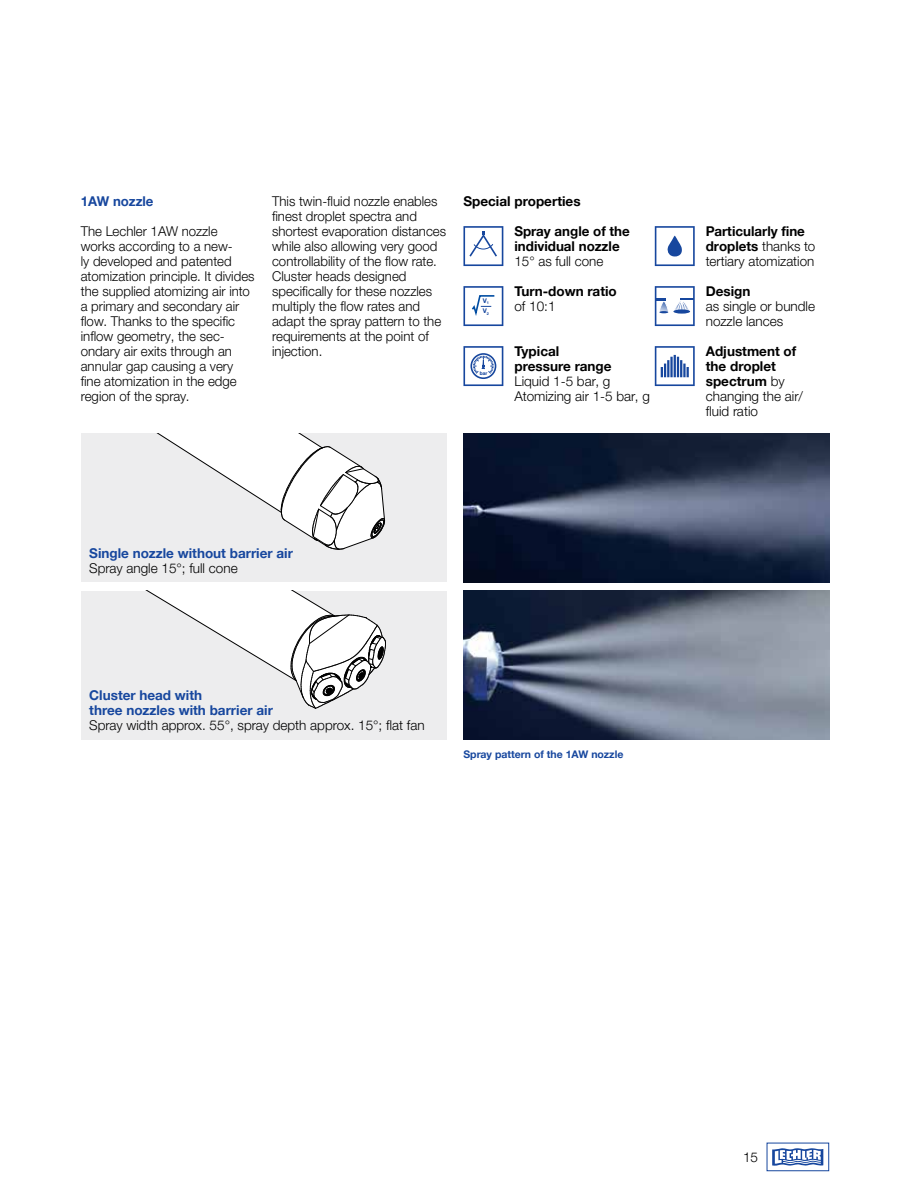
<style>
.page{position:relative;width:918px;height:1188px;background:#fff}
.page>*{position:absolute;margin:0;border:0;box-sizing:border-box;transform-origin:0 0}
.t1{font:300 13.5px/15px "Helvetica Neue LTW1 G";color:#000}
.t2{font:700 13.5px/15px "Helvetica Neue LTW1 G";color:#000}
.t3{font:700 13.5px/15px "Helvetica Neue LTW1 G";color:#17479e}
.t4{font:700 10.5px "Helvetica Neue LTW1 G";color:#17479e}
.t5{font:700 6.45px/10.4px "Helvetica Neue LTW1 G";color:#17479e}
.t6{font:500 5.1px "Helvetica BQ";color:#17479e}
.s1{font-weight:700}
.s2{font-weight:300}
</style>
<div class="page">
<div style="left:767px;top:1143px;width:62px;height:28px;border:1px solid #17479e"></div>
<svg style="left:772px;top:1148px;width:51px;height:18px"></svg>
<div style="left:81px;top:433px;width:365px;height:149px;background:#ededee"></div>
<svg style="left:156px;top:433px;width:229px;height:117px"></svg>
<div style="left:81px;top:591px;width:365px;height:149px;background:#ededee"></div>
<svg style="left:147px;top:591px;width:239px;height:118px"></svg>
<img style="left:463px;top:433px;width:366px;height:149px">
<img style="left:463px;top:591px;width:366px;height:149px">
<svg style="left:655px;top:226px;width:40px;height:40px"></svg>
<svg style="left:463px;top:226px;width:40px;height:40px"></svg>
<svg style="left:463px;top:286px;width:40px;height:40px"></svg>
<svg style="left:463px;top:346px;width:40px;height:40px"></svg>
<svg style="left:655px;top:286px;width:40px;height:40px"></svg>
<svg style="left:655px;top:346px;width:40px;height:40px"></svg>
<p class="t2" style="left:463px;top:194px;width:119px">Special properties</p>
<p class="t1" style="left:272px;top:194px;width:176px">This twin-fluid nozzle enables finest droplet spectra and shortest evaporation distances while also allowing very good controllability of the flow rate.<br>Cluster heads designed specifically for these nozzles multiply the flow rates and adapt the spray pattern to the requirements at the point of injection.</p>
<p class="t3" style="left:81px;top:194px;width:74px">1AW nozzle</p>
<p class="t1" style="left:81px;top:224px;width:175px">The Lechler 1AW nozzle works according to a new-<br>ly developed and patented atomization principle. It divides the supplied atomizing air into a primary and secondary air flow. Thanks to the specific inflow geometry, the sec&shy;ondary air exits through an annular gap causing a very fine atomization in the edge region of the spray.</p>
<p class="t2" style="left:514px;top:223px;width:117px">Spray angle of the individual nozzle</p>
<p class="t1" style="left:514px;top:253px;width:90px">15° as full cone</p>
<p class="t2" style="left:514px;top:283px;width:104px">Turn-down ratio</p>
<p class="t1" style="left:514px;top:298px;width:43px">of 10:1</p>
<p class="t2" style="left:514px;top:343px;width:99px">Typical pressure range</p>
<p class="t1" style="left:514px;top:373px;width:137px">Liquid 1-5 bar, g<br>Atomizing air 1-5 bar, g</p>
<p class="t5" style="left:483px;top:295px;width:8px">V<sub>1<br></sub>V<sub>2</sub></p>
<p class="t6" style="left:480px;top:370px;width:9px">bar</p>
<p class="t3" style="left:89px;top:546px;width:205px">Single nozzle without barrier air</p>
<p class="t1" style="left:89px;top:561px;width:150px">Spray angle 15°; full cone</p>
<p class="t3" style="left:89px;top:688px;width:185px">Cluster head with<br>three nozzles with barrier air</p>
<p class="t1" style="left:89px;top:718px;width:337px">Spray width approx. 55°, spray depth approx. 15°; flat fan</p>
<p class="t4" style="left:463px;top:748px;width:162px">Spray pattern of the 1AW nozzle</p>
<p class="t1" style="left:706px;top:223px;width:111px"><span class="s1">Particularly fine droplets</span> thanks to tertiary atomization</p>
<p class="t2" style="left:706px;top:283px;width:46px">Design</p>
<p class="t1" style="left:706px;top:298px;width:111px">as single or bundle nozzle lances</p>
<p class="t2" style="left:706px;top:343px;width:99px">Adjustment of the droplet spectrum <span class="s2">by changing the air/ fluid ratio</span></p>
<p class="t1" style="left:743px;top:1149px;width:17px">15</p>
</div>
